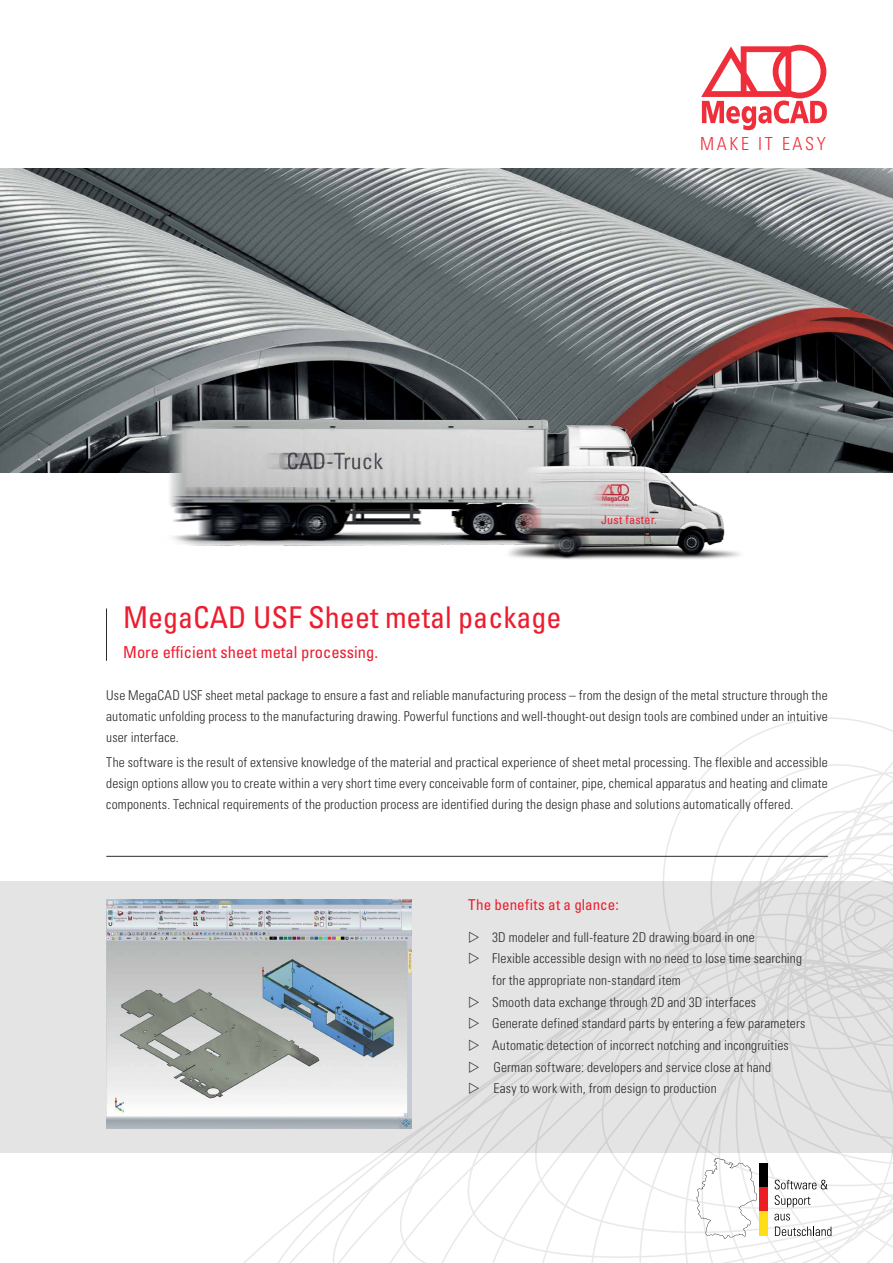
<style>
.page{position:relative;width:893px;height:1263px;background:#fff}
.page>*{position:absolute;margin:0;border:0;box-sizing:border-box;transform-origin:0 0}
.t1{font:condensed 30px "Univers LT Std";color:#ed1c2e}
.t2{font:300 condensed 18px "Univers LT Std";color:#ee2e3a}
.t3{font:condensed 16.5px "Univers LT Std";color:#ed1c2e}
.t4{font:condensed 15px "Univers LT Std";letter-spacing:.005em;color:#ed1c2e}
.t5{font:300 condensed 13.5px/21px "Univers LT Std";letter-spacing:.01em;color:#292829;text-align:justify}
.t6{font:300 condensed 13.5px/21.6px "Univers LT Std";letter-spacing:.01em;color:#292b2f}
.t7{font:condensed 12px "Univers LT Std";letter-spacing:.02em;color:#ed1c2e}
</style>
<div class="page">
<svg style="left:489px;top:855px;width:404px;height:408px"></svg>
<svg style="left:557px;top:855px;width:336px;height:384px"></svg>
<svg style="left:626px;top:855px;width:267px;height:355px"></svg>
<svg style="left:695px;top:1153px;width:198px;height:29px"></svg>
<svg style="left:699px;top:1153px;width:194px;height:12px"></svg>
<svg style="left:642px;top:717px;width:251px;height:164px"></svg>
<hr style="left:106px;top:608px;width:1px;height:53px;background:#292b2f">
<hr style="left:106px;top:856px;width:722px;height:1px;background:#292b2f">
<div style="left:0;top:881px;width:893px;height:272px;background:#e5e4e4"></div>
<img style="left:0;top:168px;width:893px;height:305px">
<img style="left:106px;top:899px;width:306px;height:229px">
<img style="left:106px;top:386px;width:751px;height:174px">
<svg style="left:696px;top:1158px;width:61px;height:81px"></svg>
<div style="left:759px;top:1163px;width:8px;height:24px;background:#000"></div>
<div style="left:759px;top:1187px;width:8px;height:24px;background:#ed1d24"></div>
<div style="left:759px;top:1211px;width:8px;height:25px;background:#ffde17"></div>
<svg style="left:775px;top:1180px;width:53px;height:9px"></svg>
<svg style="left:775px;top:1195px;width:35px;height:12px"></svg>
<svg style="left:774px;top:1214px;width:16px;height:6px"></svg>
<svg style="left:775px;top:1226px;width:56px;height:10px"></svg>
<svg style="left:701px;top:45px;width:126px;height:85px"></svg>
<svg style="left:470px;top:1088px;width:9px;height:6px"></svg>
<h2 class="t2" style="left:700px;top:133px;width:93px">Ma ke it eas</h2>
<h2 class="t2" style="left:817px;top:133px;width:10px">y</h2>
<h1 class="t1" style="left:123px;top:598px;width:440px">MegaCAD USF Sheet metal package</h1>
<p class="t3" style="left:123px;top:642px;width:256px">More efficient sheet metal processing.</p>
<p class="t7" style="left:601px;top:512px;width:57px">Just faster.</p>
<p class="t5" style="left:106px;top:685px;width:723px">Use MegaCAD USF sheet metal package to ensure a fast and reliable manufacturing process – from the design of the metal structure through the automatic unfolding process to the manufacturing drawing. Powerful functions and well-thought-out design tools are combined under an intuitive user interface.</p>
<p class="t5" style="left:106px;top:752px;width:723px">The software is the result of extensive knowledge of the material and practical experience of sheet metal processing. The flexible and accessible design options allow you to create within a very short time every conceivable form of container, pipe, chemical apparatus and heating and climate components. Technical requirements of the production process are identified during the design phase and solutions automatically offered.</p>
<p class="t4" style="left:468px;top:895px;width:152px">The benefits at a glance:</p>
<p class="t6" style="left:492px;top:926px;width:315px">3D modeler and full-feature 2D drawing board in one<br>Flexible accessible design with no need to lose time searching for the appropriate non-standard item<br>Smooth data exchange through 2D and 3D interfaces Generate defined standard parts by entering a few parameters Automatic detection of incorrect notching and incongruities German software: developers and service close at hand<br>Easy to work with, from design to production</p>
</div>
